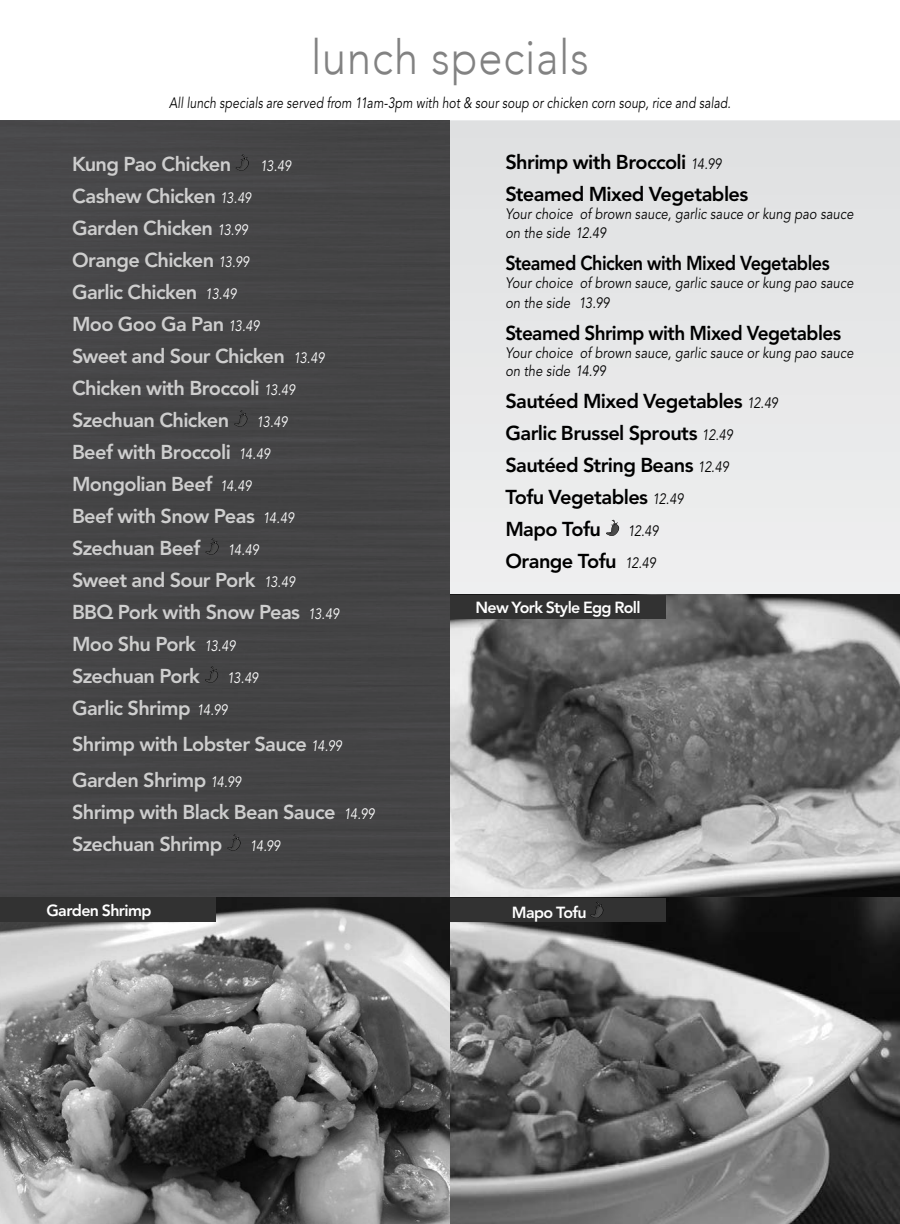
<style>
.page{position:relative;width:900px;height:1224px;background:#fff}
.page>*{position:absolute;margin:0;border:0;box-sizing:border-box;transform-origin:0 0}
.t1{font:300 48px "Avenir";letter-spacing:.02em;color:#828282;scale:.9 1}
.t2{font:800 20px/32px "Avenir LT Std";letter-spacing:-.03em;color:#cecece}
.t3{font:800 20px/32px "Avenir LT Std";letter-spacing:-.03em;color:#000}
.t4{font:800 20px "Avenir LT Std";letter-spacing:-.03em;color:#000;scale:.9 1}
.t5{font:800 20px "Avenir LT Std";letter-spacing:-.03em;color:#000;scale:.95 1}
.t6{font:800 16px "Avenir LT Std";letter-spacing:-.04em;color:#fff}
.t7{font:italic 15px/19.2px "Avenir LT Std";letter-spacing:.015em;color:#000;scale:.85 1}
.t8{font:italic 15px "Avenir LT Std";letter-spacing:.015em;color:#000;scale:.8 1}
.t9{font:italic 15px "Avenir LT Std";letter-spacing:-.035em;color:#fff;scale:.85 1}
.s1{font-weight:400;font-style:italic;font-size:15px;color:#fff}
.s2{font-weight:400;font-style:italic;font-size:15px}
</style>
<div class="page">
<div style="left:450px;top:120px;width:450px;height:475px;background:#e7e8e8"></div>
<div style="left:0;top:120px;width:450px;height:778px;background:#454546"></div>
<img style="left:0;top:898px;width:450px;height:326px">
<img style="left:450px;top:595px;width:450px;height:629px">
<svg style="left:236px;top:155px;width:13px;height:16px"></svg>
<svg style="left:234px;top:411px;width:13px;height:16px"></svg>
<svg style="left:206px;top:539px;width:13px;height:16px"></svg>
<svg style="left:205px;top:667px;width:13px;height:16px"></svg>
<svg style="left:227px;top:835px;width:14px;height:16px"></svg>
<svg style="left:606px;top:520px;width:13px;height:16px"></svg>
<div style="left:0;top:898px;width:216px;height:24px;background:#323232"></div>
<div style="left:450px;top:595px;width:216px;height:24px;background:#323232"></div>
<div style="left:450px;top:898px;width:216px;height:24px;background:#323232"></div>
<svg style="left:590px;top:902px;width:13px;height:16px"></svg>
<h1 class="t1" style="left:311px;top:29px;width:310px">lunch specials</h1>
<p class="t8" style="left:169px;top:94px;width:704px">All lunch specials are served from 11am-3pm with hot &amp; sour soup or chicken corn soup, rice and salad.</p>
<p class="t2" style="left:72px;top:148px;width:161px">Kung Pao Chicken</p>
<p class="t9" style="left:260px;top:157px;width:38px">13.49</p>
<p class="t2" style="left:72px;top:180px;width:254px">Cashew Chicken <span class="s1">13.49<br></span>Garden Chicken <span class="s1">13.99<br></span>Orange Chicken <span class="s1">13.99<br></span>Garlic Chicken <span class="s1">13.49<br></span>Moo Goo Ga Pan <span class="s1">13.49<br></span>Sweet and Sour Chicken <span class="s1">13.49<br></span>Chicken with Broccoli <span class="s1">13.49<br></span>Szechuan Chicken</p>
<p class="t9" style="left:257px;top:413px;width:38px">13.49</p>
<p class="t2" style="left:72px;top:436px;width:224px">Beef with Broccoli <span class="s1">14.49<br></span>Mongolian Beef <span class="s1">14.49<br></span>Beef with Snow Peas <span class="s1">14.49<br></span>Szechuan Beef</p>
<p class="t9" style="left:228px;top:541px;width:38px">14.49</p>
<p class="t2" style="left:72px;top:564px;width:269px">Sweet and Sour Pork <span class="s1">13.49<br></span>BBQ Pork with Snow Peas <span class="s1">13.49<br></span>Moo Shu Pork <span class="s1">13.49<br></span>Szechuan Pork</p>
<p class="t9" style="left:227px;top:669px;width:38px">13.49</p>
<p class="t2" style="left:72px;top:690px;width:271px;line-height:36px">Garlic Shrimp <span class="s1">14.99<br></span>Shrimp with Lobster Sauce <span class="s1">14.99<br></span>Garden Shrimp <span class="s1">14.99</span></p>
<p class="t2" style="left:72px;top:796px;width:304px">Shrimp with Black Bean Sauce <span class="s1">14.99<br></span>Szechuan Shrimp</p>
<p class="t9" style="left:250px;top:837px;width:38px">14.99</p>
<p class="t6" style="left:47px;top:901px;width:107px">Garden Shrimp</p>
<p class="t3" style="left:505px;top:146px;width:244px">Shrimp with Broccoli <span class="s2">14.99<br></span>Steamed Mixed Vegetables</p>
<p class="t7" style="left:505px;top:205px;width:411px">Your choice of brown sauce, garlic sauce or kung pao sauce on the side 12.49</p>
<p class="t4" style="left:505px;top:252px;width:362px">Steamed Chicken with Mixed Vegetables</p>
<p class="t7" style="left:505px;top:274px;width:411px;line-height:20px">Your choice of brown sauce, garlic sauce or kung pao sauce on the side 13.99</p>
<p class="t5" style="left:505px;top:322px;width:355px">Steamed Shrimp with Mixed Vegetables</p>
<p class="t7" style="left:505px;top:345px;width:411px;line-height:18px">Your choice of brown sauce, garlic sauce or kung pao sauce on the side 14.99</p>
<p class="t3" style="left:505px;top:386px;width:274px">Sautéed Mixed Vegetables <span class="s2">12.49<br></span>Garlic Brussel Sprouts <span class="s2">12.49<br></span>Sautéed String Beans <span class="s2">12.49<br></span>Tofu Vegetables <span class="s2">12.49<br></span>Mapo Tofu</p>
<p class="t7" style="left:628px;top:522px;width:38px">12.49</p>
<p class="t3" style="left:505px;top:546px;width:152px">Orange Tofu <span class="s2">12.49</span></p>
<p class="t6" style="left:476px;top:598px;width:167px">New York Style Egg Roll</p>
<p class="t6" style="left:512px;top:903px;width:76px">Mapo Tofu</p>
</div>
